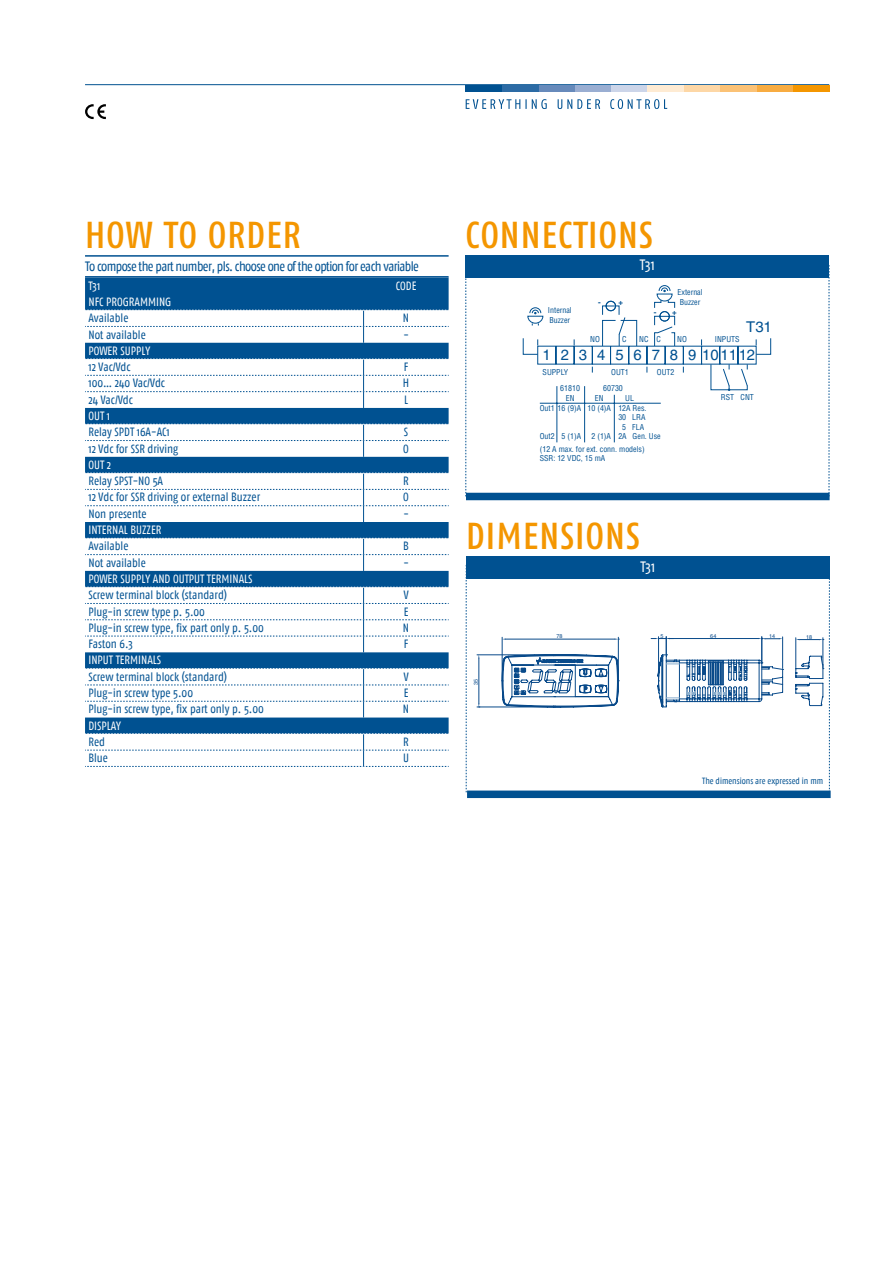
<style>
.page{position:relative;width:893px;height:1263px;background:#fff}
.page>*{position:absolute;margin:0;border:0;box-sizing:border-box;transform-origin:0 0}
.t1{font:37.5px "Fago Co Med";letter-spacing:.03em;color:#f49600}
.t2{font:15px "Fago Co Regular OM";color:#fff}
.t3{font:14.85px "Helvetica";letter-spacing:.67em;color:#005191}
.t4{font:14.85px "Helvetica";letter-spacing:.53em;color:#005191}
.t5{font:13.5px "Fago Co Regular OM";letter-spacing:-.04em;color:#005191}
.t6{font:12px "Fago Co Regular OM";color:#005191}
.t7{font:12px "Fago Co Regular OM";color:#fff}
.t8{font:9px "Fago Co Regular OM";color:#005191}
.t9{font:condensed 7.95px/9.4px "Helvetica";color:#005191}
.t10{font:700 7.95px "Helvetica";color:#005191}
.t11{font:5.4px "Helvetica";color:#094a8a}
</style>
<div class="page">
<hr style="left:85px;top:84px;width:744px;height:1px;background:#005191">
<svg style="left:466px;top:99px;width:201px;height:10px"></svg>
<div style="left:793px;top:85px;width:36px;height:7px;background:#f49600"></div>
<div style="left:611px;top:85px;width:36px;height:7px;background:#ccd5e9"></div>
<div style="left:756px;top:85px;width:37px;height:7px;background:#f8ac41"></div>
<div style="left:575px;top:85px;width:36px;height:7px;background:#9aaed2"></div>
<div style="left:720px;top:85px;width:37px;height:7px;background:#fbc276"></div>
<div style="left:538px;top:85px;width:37px;height:7px;background:#678abb"></div>
<div style="left:684px;top:85px;width:36px;height:7px;background:#fdd7a6"></div>
<div style="left:502px;top:85px;width:36px;height:7px;background:#2c6ba5"></div>
<div style="left:647px;top:85px;width:37px;height:7px;background:#feebd3"></div>
<div style="left:466px;top:85px;width:36px;height:7px;background:#005191"></div>
<hr style="left:85px;top:276px;width:364px;height:2px;background:#005191">
<div style="left:466px;top:255px;width:363px;height:23px;background:#005191"></div>
<hr style="left:85px;top:255px;width:364px;height:2px;background:#005191">
<svg style="left:85px;top:104px;width:21px;height:15px"></svg>
<svg style="left:466px;top:278px;width:1px;height:215px"></svg>
<svg style="left:829px;top:265px;width:1px;height:228px"></svg>
<div style="left:466px;top:493px;width:364px;height:7px;background:#005191"></div>
<hr style="left:540px;top:403px;width:121px;height:1px;background:#005191">
<hr style="left:557px;top:386px;width:1px;height:56px;background:#005191">
<hr style="left:584px;top:386px;width:1px;height:56px;background:#005191">
<hr style="left:614px;top:395px;width:1px;height:47px;background:#005191">
<svg style="left:523px;top:285px;width:248px;height:106px"></svg>
<svg style="left:85px;top:278px;width:364px;height:455px;fill:#005191"></svg>
<svg style="left:85px;top:473px;width:364px;height:49px"></svg>
<svg style="left:85px;top:587px;width:364px;height:65px"></svg>
<svg style="left:85px;top:668px;width:364px;height:49px"></svg>
<svg style="left:85px;top:424px;width:364px;height:33px"></svg>
<svg style="left:85px;top:310px;width:364px;height:33px"></svg>
<svg style="left:85px;top:359px;width:364px;height:49px"></svg>
<svg style="left:85px;top:538px;width:364px;height:33px"></svg>
<svg style="left:85px;top:733px;width:364px;height:34px"></svg>
<div style="left:466px;top:557px;width:364px;height:22px;background:#005191"></div>
<svg style="left:466px;top:580px;width:1px;height:212px"></svg>
<hr style="left:477px;top:654px;width:82px;height:1px;background:#094a8a">
<hr style="left:477px;top:707px;width:82px;height:1px;background:#094a8a">
<hr style="left:479px;top:658px;width:1px;height:45px;background:#094a8a">
<svg style="left:502px;top:637px;width:282px;height:71px"></svg>
<svg style="left:795px;top:579px;width:35px;height:211px"></svg>
<div style="left:467px;top:790px;width:364px;height:8px;background:#005191"></div>
<h1 class="t1" style="left:85px;top:213px;width:217px">HOW TO ORDER</h1>
<h1 class="t1" style="left:466px;top:213px;width:189px">CONNECTIONS</h1>
<p class="t2" style="left:640px;top:257px;width:16px">T31</p>
<p class="t5" style="left:85px;top:259px;width:335px">To compose the part number, pls. choose one of the option for each variable</p>
<p class="t7" style="left:88px;top:279px;width:13px">T31</p>
<p class="t7" style="left:396px;top:279px;width:22px">CODE</p>
<p class="t7" style="left:88px;top:295px;width:85px">NFC PROGRAMMING</p>
<p class="t6" style="left:88px;top:311px;width:41px">Available</p>
<p class="t6" style="left:403px;top:311px;width:8px">N</p>
<p class="t6" style="left:88px;top:327px;width:59px">Not available</p>
<p class="t6" style="left:403px;top:327px;width:7px">-</p>
<p class="t7" style="left:88px;top:344px;width:63px">POWER SUPPLY</p>
<p class="t6" style="left:88px;top:360px;width:44px">12 Vac/Vdc</p>
<p class="t6" style="left:404px;top:360px;width:6px">F</p>
<p class="t6" style="left:88px;top:376px;width:78px">100… 240 Vac/Vdc</p>
<p class="t6" style="left:403px;top:376px;width:8px">H</p>
<p class="t6" style="left:88px;top:393px;width:46px">24 Vac/Vdc</p>
<p class="t6" style="left:404px;top:393px;width:5px">L</p>
<p class="t7" style="left:88px;top:409px;width:23px">OUT 1</p>
<p class="t6" style="left:88px;top:425px;width:83px">Relay SPDT 16A-AC1</p>
<p class="t6" style="left:404px;top:425px;width:6px">S</p>
<p class="t6" style="left:88px;top:442px;width:91px">12 Vdc for SSR driving</p>
<p class="t6" style="left:403px;top:442px;width:7px">O</p>
<p class="t7" style="left:88px;top:458px;width:24px">OUT 2</p>
<p class="t6" style="left:88px;top:474px;width:76px">Relay SPST-NO 5A</p>
<p class="t6" style="left:403px;top:474px;width:7px">R</p>
<p class="t6" style="left:88px;top:490px;width:173px">12 Vdc for SSR driving or external Buzzer</p>
<p class="t6" style="left:403px;top:490px;width:7px">O</p>
<p class="t6" style="left:88px;top:507px;width:59px">Non presente</p>
<p class="t6" style="left:403px;top:507px;width:7px">-</p>
<p class="t7" style="left:88px;top:523px;width:74px">INTERNAL BUZZER</p>
<p class="t6" style="left:88px;top:539px;width:41px">Available</p>
<p class="t6" style="left:403px;top:539px;width:7px">B</p>
<p class="t6" style="left:88px;top:556px;width:59px">Not available</p>
<p class="t6" style="left:403px;top:556px;width:7px">-</p>
<p class="t7" style="left:88px;top:572px;width:166px">POWER SUPPLY AND OUTPUT TERMINALS</p>
<p class="t6" style="left:88px;top:588px;width:140px">Screw terminal block (standard)</p>
<p class="t6" style="left:404px;top:588px;width:6px">V</p>
<p class="t6" style="left:88px;top:605px;width:118px">Plug-in screw type p. 5.00</p>
<p class="t6" style="left:404px;top:605px;width:6px">E</p>
<p class="t6" style="left:88px;top:621px;width:177px">Plug-in screw type, fix part only p. 5.00</p>
<p class="t6" style="left:403px;top:621px;width:8px">N</p>
<p class="t6" style="left:88px;top:637px;width:46px">Faston 6.3</p>
<p class="t6" style="left:404px;top:637px;width:6px">F</p>
<p class="t7" style="left:88px;top:653px;width:74px">INPUT TERMINALS</p>
<p class="t6" style="left:88px;top:670px;width:140px">Screw terminal block (standard)</p>
<p class="t6" style="left:404px;top:670px;width:6px">V</p>
<p class="t6" style="left:88px;top:686px;width:106px">Plug-in screw type 5.00</p>
<p class="t6" style="left:404px;top:686px;width:6px">E</p>
<p class="t6" style="left:88px;top:702px;width:177px">Plug-in screw type, fix part only p. 5.00</p>
<p class="t6" style="left:403px;top:702px;width:8px">N</p>
<p class="t7" style="left:88px;top:719px;width:34px">DISPLAY</p>
<p class="t6" style="left:88px;top:735px;width:18px">Red</p>
<p class="t6" style="left:403px;top:735px;width:7px">R</p>
<p class="t6" style="left:88px;top:751px;width:21px">Blue</p>
<p class="t6" style="left:403px;top:751px;width:7px">U</p>
<p class="t9" style="left:548px;top:305px;width:25px">Internal<br>Buzzer</p>
<p class="t10" style="left:598px;top:297px;width:26px">- +</p>
<p class="t9" style="left:677px;top:288px;width:27px">External<br>Buzzer</p>
<p class="t10" style="left:654px;top:307px;width:24px">- +</p>
<p class="t4" style="left:746px;top:318px;width:27px">T31</p>
<p class="t9" style="left:715px;top:335px;width:26px">INPUTS</p>
<p class="t9" style="left:639px;top:335px;width:23px">NC C</p>
<p class="t3" style="left:542px;top:346px;width:214px">123456789101112</p>
<p class="t9" style="left:590px;top:335px;width:11px">NO</p>
<p class="t9" style="left:622px;top:335px;width:6px">C</p>
<p class="t9" style="left:677px;top:335px;width:11px">NO</p>
<p class="t9" style="left:543px;top:367px;width:27px">SUPPLY</p>
<p class="t9" style="left:611px;top:367px;width:19px">OUT1</p>
<p class="t9" style="left:657px;top:367px;width:19px">OUT2</p>
<p class="t9" style="left:560px;top:384px;width:21px;text-align:center">61810<br>EN</p>
<p class="t9" style="left:595px;top:384px;width:30px;text-indent:8px">60730<br>EN</p>
<p class="t9" style="left:625px;top:393px;width:10px">UL</p>
<p class="t9" style="left:540px;top:403px;width:108px">Out1 16 (9)A 10 (4)A 12A Res.</p>
<p class="t9" style="left:618px;top:413px;width:29px">30 LRA</p>
<p class="t9" style="left:622px;top:422px;width:23px">5 FLA</p>
<p class="t9" style="left:540px;top:432px;width:43px">Out2 5 (1)A</p>
<p class="t9" style="left:540px;top:430px;width:123px;line-height:12.5px;text-indent:52px">2 (1)A 2A Gen. Use (12 A max. for ext. conn. models)</p>
<p class="t9" style="left:540px;top:454px;width:67px">SSR: 12 VDC, 15 mA</p>
<h1 class="t1" style="left:466px;top:515px;width:175px">DIMENSIONS</h1>
<p class="t2" style="left:640px;top:558px;width:16px">T31</p>
<p class="t9" style="left:721px;top:392px;width:34px">RST CNT</p>
<p class="t11" style="left:472px;top:685px;width:8px;rotate:-90deg">35</p>
<p class="t11" style="left:556px;top:632px;width:8px">78</p>
<p class="t11" style="left:660px;top:631px;width:5px">5</p>
<p class="t11" style="left:710px;top:631px;width:8px">64</p>
<p class="t11" style="left:769px;top:632px;width:8px">14</p>
<p class="t11" style="left:806px;top:633px;width:8px">18</p>
<p class="t8" style="left:702px;top:775px;width:123px">The dimensions are expressed in mm</p>
</div>
